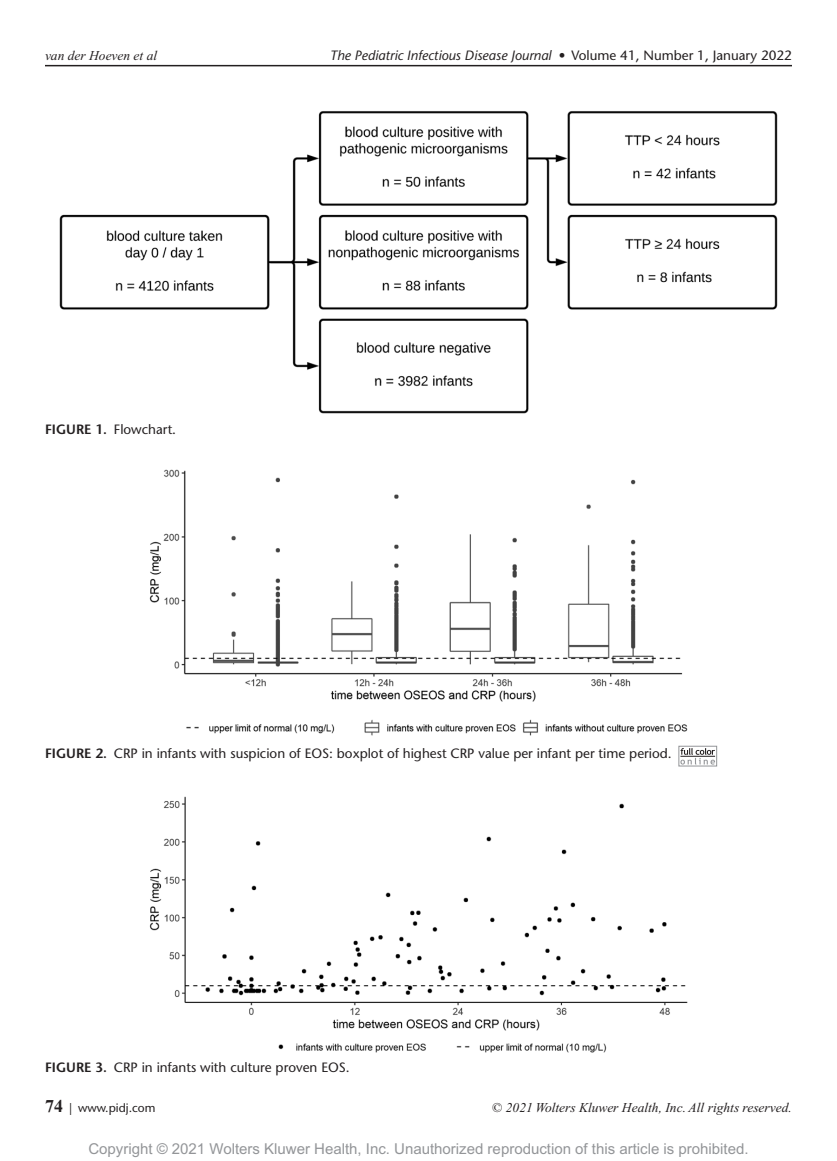
<style>
.page{position:relative;width:837px;height:1161px;background:#fff}
.page>*{position:absolute;margin:0;border:0;box-sizing:border-box;transform-origin:0 0}
.t1{font:15px "Arial MT Std";color:#939598}
.t2{font:500 13.5px "Stone Sans Std";color:#231f20}
.t3{font:italic 500 13.5px "Stone Sans Std";color:#231f20}
.t4{font:italic 13.5px "Times New Roman PS Std";color:#231f20}
.t5{font:500 12px "Stone Sans Std";color:#231f20}
.s1{font-weight:600}
.s2{font-style:normal}
.s3{font-family:"Times New Roman PS Std";font-weight:700;font-size:18px}
</style>
<div class="page">
<hr style="left:45px;top:65px;width:747px;height:1px;background:#231f20">
<img style="left:59px;top:111px;width:719px;height:303px">
<img style="left:149px;top:469px;width:539px;height:267px">
<div style="left:679px;top:746px;width:38px;height:20px;border:1px solid #939598"></div>
<svg style="left:680px;top:748px;width:35px;height:17px"></svg>
<hr style="left:680px;top:756px;width:35px;height:1px;background:#231f20">
<img style="left:149px;top:796px;width:539px;height:257px">
<p class="t4" style="left:45px;top:49px;width:114px">van der Hoeven et al</p>
<p class="t2" style="left:45px;top:421px;width:133px"><span class="s1">FIGURE 1.</span> Flowchart.</p>
<p class="t3" style="left:330px;top:48px;width:464px">The Pediatric Infectious Disease Journal • <span class="s2">Volume 41, Number 1, January 2022</span></p>
<p class="t2" style="left:45px;top:745px;width:628px"><span class="s1">FIGURE 2.</span> CRP in infants with suspicion of EOS: boxplot of highest CRP value per infant per time period.</p>
<p class="t2" style="left:45px;top:1059px;width:306px"><span class="s1">FIGURE 3.</span> CRP in infants with culture proven EOS.</p>
<p class="t5" style="left:45px;top:1101px;width:112px"><span class="s3">74</span> | www.pidj.com</p>
<p class="t4" style="left:492px;top:1100px;width:302px">© 2021 Wolters Kluwer Health, Inc. All rights reserved.</p>
<p class="t1" style="left:88px;top:1140px;width:662px">Copyright © 2021 Wolters Kluwer Health, Inc. Unauthorized reproduction of this article is prohibited.</p>
</div>
